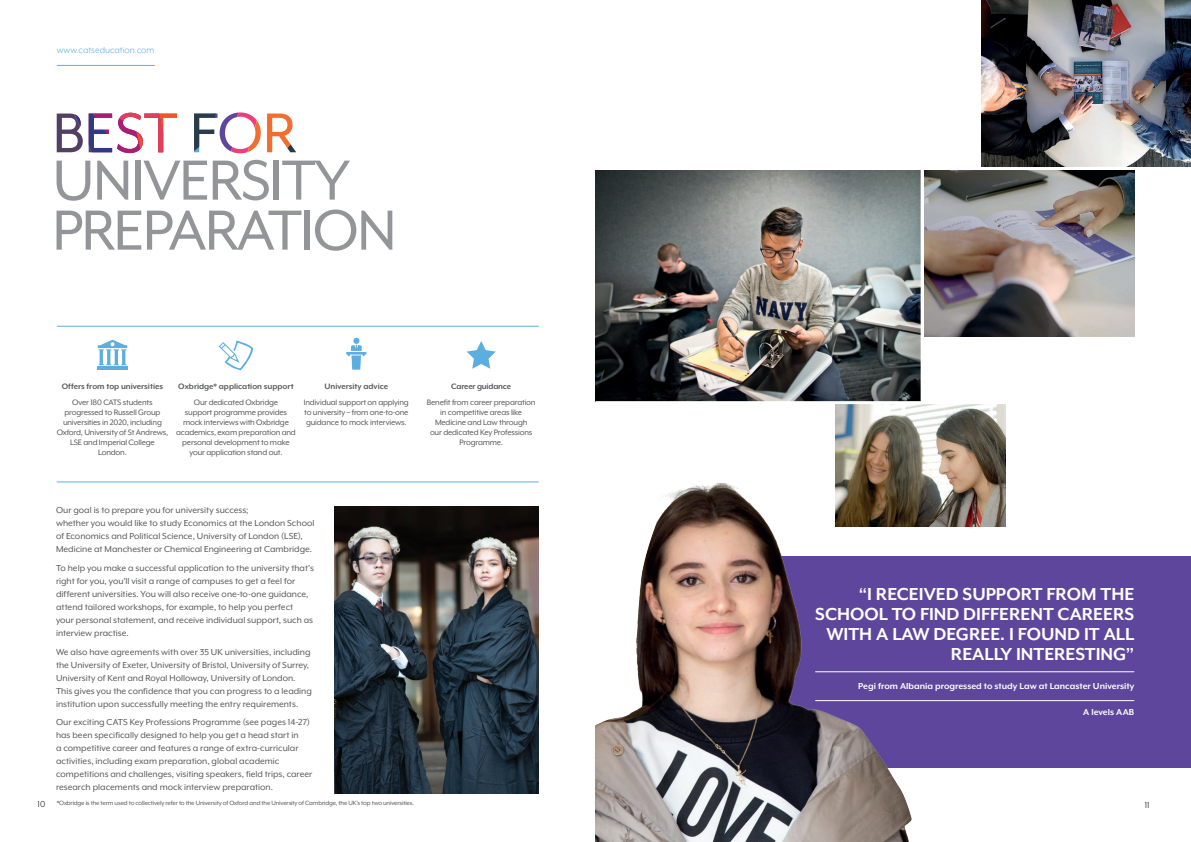
<style>
.page{position:relative;width:1191px;height:842px;background:#fff}
.page>*{position:absolute;margin:0;border:0;box-sizing:border-box;transform-origin:0 0}
._06b_Title_Subhead_L{font:65px/50px "Mr Eaves XL Mod OT";letter-spacing:.05em;color:#939598}
._03a_Testimonial{font:700 20px/20px "Mr Eaves XL Mod OT";color:#fff;text-align:right}
._04_Body_Copy{font:10px/13px "Mr Eaves XL Mod OT";color:#57585a}
._03b_Testimonial{font:700 10px "Mr Eaves XL Mod OT";color:#fff}
.t1{font:10px "Mr Eaves XL Mod OT";color:#5daee0}
._03d_Testimonial{font:700 10px "Mr Eaves XL Mod OT";letter-spacing:.005em;color:#fff}
.t2{font:10px "Mr Eaves XL Mod OT";color:#231f20}
._01b_Icon_Body{font:9px/10px "Mr Eaves XL Mod OT";letter-spacing:-.02em;color:#57585a;text-align:center}
._01a_Icon_First_Line{font:700 9px "Mr Eaves XL Mod OT";color:#57585a}
._01a_Icon_First_Line-2{font:700 9px "Mr Eaves XL Mod OT";letter-spacing:-.02em;color:#57585a}
._01b_Icon_Body-2{font:7px "Mr Eaves XL Mod OT";letter-spacing:-.02em;color:#57585a}
</style>
<div class="page">
<hr style="left:57px;top:65px;width:98px;height:1px;background:#5daee0">
<div style="left:704px;top:556px;width:487px;height:211px;background:#5e469c"></div>
<hr style="left:815px;top:671px;width:319px;height:1px;background:#fff">
<hr style="left:815px;top:700px;width:319px;height:1px;background:#fff">
<img style="left:334px;top:507px;width:205px;height:287px">
<hr style="left:57px;top:482px;width:482px;height:1px;background:#5daee0">
<hr style="left:57px;top:326px;width:482px;height:1px;background:#5daee0">
<svg style="left:466px;top:341px;width:30px;height:28px"></svg>
<svg style="left:346px;top:338px;width:21px;height:32px"></svg>
<hr style="left:97px;top:366px;width:30px;height:4px;background:#5daee0">
<svg style="left:98px;top:340px;width:29px;height:25px"></svg>
<svg style="left:219px;top:341px;width:34px;height:29px"></svg>
<svg style="left:57px;top:112px;width:239px;height:41px"></svg>
<img style="left:924px;top:170px;width:210px;height:166px">
<img style="left:595px;top:170px;width:325px;height:231px">
<img style="left:981px;top:0;width:210px;height:167px">
<img style="left:835px;top:404px;width:171px;height:122px">
<img style="left:595px;top:443px;width:386px;height:399px">
<p class="t1" style="left:57px;top:45px;width:99px">www.catseducation.com</p>
<p class="_06b_Title_Subhead_L" style="left:52px;top:155px;width:345px">UNIVERSITY<br>PREPARATION</p>
<p class="_01a_Icon_First_Line" style="left:62px;top:382px;width:103px">Offers from top universities</p>
<p class="_01b_Icon_Body" style="left:57px;top:397px;width:113px">Over 180 CATS students progressed to Russell Group universities in 2020, including<br>Oxford, University of St Andrews,<br>LSE and Imperial College<br>London.</p>
<p class="_01a_Icon_First_Line" style="left:178px;top:382px;width:117px">Oxbridge* application support</p>
<p class="_01b_Icon_Body" style="left:176px;top:397px;width:121px">Our dedicated Oxbridge<br>support programme provides mock interviews with Oxbridge academics, exam preparation and personal development to make your application stand out.</p>
<p class="_01a_Icon_First_Line" style="left:324px;top:382px;width:65px">University advice</p>
<p class="_01b_Icon_Body" style="left:304px;top:397px;width:106px;text-align:justify">Individual support on applying to university – from one-to-one guidance to mock interviews.</p>
<p class="_01a_Icon_First_Line-2" style="left:451px;top:382px;width:61px">Career guidance</p>
<p class="_01b_Icon_Body" style="left:427px;top:397px;width:110px">Benefit from career preparation in competitive areas like<br>Medicine and Law through<br>our dedicated Key Professions<br>Programme.</p>
<p class="_04_Body_Copy" style="left:56px;top:504px;width:260px">Our goal is to prepare you for university success;<br>whether you would like to study Economics at the London School of Economics and Political Science, University of London (LSE), Medicine at Manchester or Chemical Engineering at Cambridge.</p>
<p class="_04_Body_Copy" style="left:56px;top:561px;width:259px">To help you make a successful application to the university that’s right for you, you’ll visit a range of campuses to get a feel for different universities. You will also receive one-to-one guidance, attend tailored workshops, for example, to help you perfect<br>your personal statement, and receive individual support, such as interview practise.</p>
<p class="_04_Body_Copy" style="left:56px;top:645px;width:257px">We also have agreements with over 35 UK universities, including the University of Exeter, University of Bristol, University of Surrey, University of Kent and Royal Holloway, University of London.<br>This gives you the confidence that you can progress to a leading institution upon successfully meeting the entry requirements.</p>
<p class="_04_Body_Copy" style="left:56px;top:716px;width:258px">Our exciting CATS Key Professions Programme (see pages 14-27) has been specifically designed to help you get a head start in<br>a competitive career and features a range of extra-curricular activities, including exam preparation, global academic competitions and challenges, visiting speakers, field trips, career research placements and mock interview preparation.</p>
<p class="_03a_Testimonial" style="left:815px;top:584px;width:320px">“I RECEIVED SUPPORT FROM THE<br>SCHOOL TO FIND DIFFERENT CAREERS<br>WITH A LAW DEGREE. I FOUND IT ALL<br>REALLY INTERESTING”</p>
<p class="_03b_Testimonial" style="left:858px;top:681px;width:277px">Pegi from Albania progressed to study Law at Lancaster University</p>
<p class="_03d_Testimonial" style="left:1083px;top:707px;width:52px">A levels AAB</p>
<p class="_01b_Icon_Body-2" style="left:57px;top:799px;width:359px">*Oxbridge is the term used to collectively refer to the University of Oxford and the University of Cambridge, the UK’s top two universities.</p>
<p class="t2" style="left:38px;top:799px;width:9px">10</p>
<p class="t2" style="left:1144px;top:800px;width:6px">11</p>
</div>
